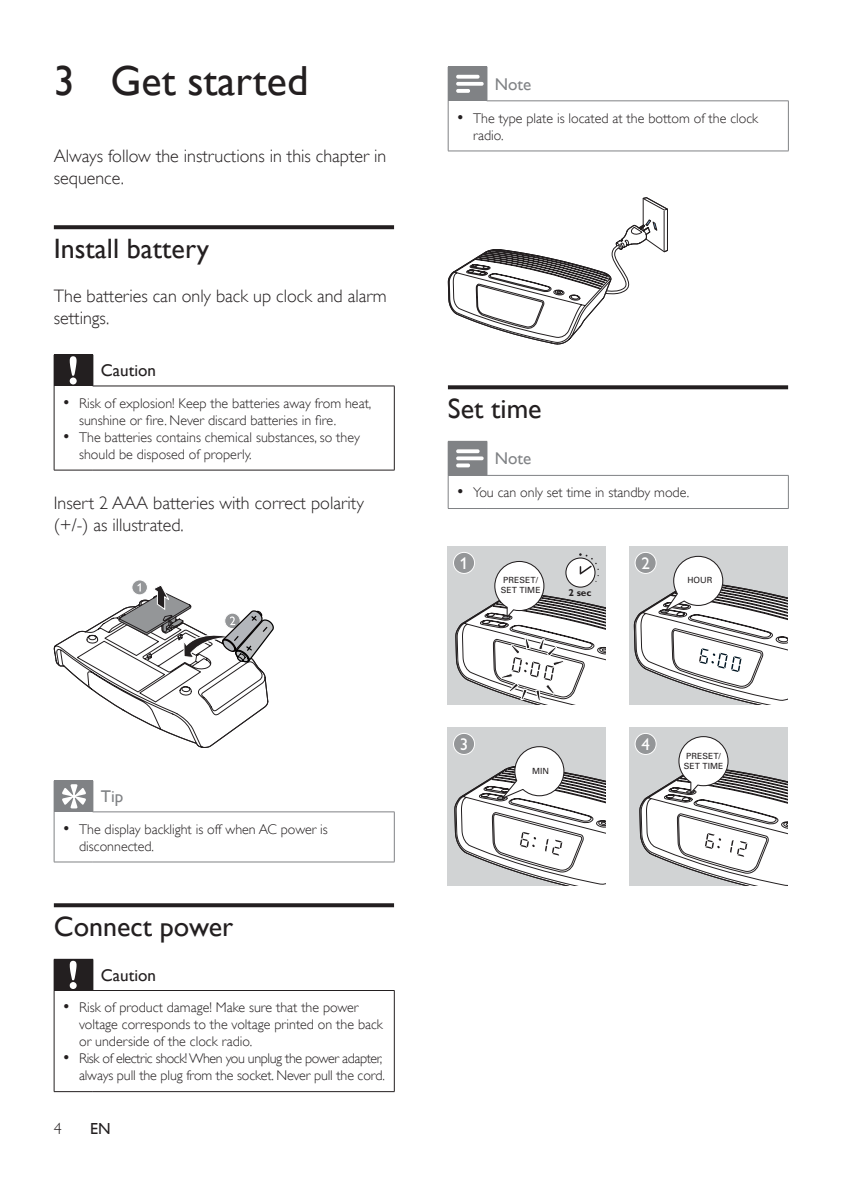
<style>
.page{position:relative;width:842px;height:1191px;background:#fff}
.page>*{position:absolute;margin:0;border:0;box-sizing:border-box;transform-origin:0 0}
.heading1{font:42px "Gill Sans Alt One WGL";color:#231f20}
.heading2{font:28px "Gill Sans Alt One WGL";color:#231f20}
.Body_Text{font:18px/22px "Gill Sans Alt One WGL Light";color:#231f20}
.cautions-caption-par{font:17px "Gill Sans Alt One WGL";color:#231f20}
.notes-caption-paragr{font:17px "Gill Sans Alt One WGL";color:#808285}
.t1{font:17px "Gill Sans Alt One WGL";color:#fff}
.tips-caption-paragra{font:17px "Gill Sans Alt One WGL";color:#808285}
.language_indication{font:16px "Gill Sans Alt One WGL";color:#231f20}
.t2{font:16px "Gill Sans Alt One WGL Light";color:#231f20}
.t3{font:14px/17px "Gill Sans Alt One WGL Light";color:#231f20}
.t4{font:14px/17px "Gill Sans Alt One WGL Light";letter-spacing:-.03em;color:#231f20;text-align:right}
.t5{font:700 10px "Gill Sans Std";color:#231f20}
.t6{font:8.4px/10.2px "Univers";letter-spacing:.01em;color:#231f20}
.s1{font-size:17px}
</style>
<div class="page">
<svg style="left:54px;top:225px;width:340px;height:4px"></svg>
<svg style="left:54px;top:903px;width:340px;height:4px"></svg>
<div style="left:54px;top:355px;width:39px;height:31px;background:#231f20"></div>
<hr style="left:54px;top:354px;width:39px;height:1px;background:#231f20">
<hr style="left:93px;top:355px;width:1px;height:31px;background:#231f20">
<hr style="left:93px;top:385px;width:302px;height:1px;background:#231f20">
<hr style="left:54px;top:386px;width:1px;height:84px;background:#231f20">
<hr style="left:54px;top:470px;width:39px;height:1px;background:#231f20">
<hr style="left:93px;top:470px;width:302px;height:1px;background:#231f20">
<hr style="left:394px;top:386px;width:1px;height:84px;background:#231f20">
<svg style="left:70px;top:356px;width:7px;height:28px"></svg>
<div style="left:54px;top:781px;width:39px;height:31px;background:#808285"></div>
<hr style="left:54px;top:780px;width:39px;height:1px;background:#808285">
<hr style="left:93px;top:781px;width:1px;height:30px;background:#808285">
<hr style="left:93px;top:811px;width:302px;height:1px;background:#808285">
<hr style="left:54px;top:812px;width:1px;height:49px;background:#808285">
<hr style="left:54px;top:861px;width:39px;height:1px;background:#808285">
<hr style="left:93px;top:861px;width:302px;height:1px;background:#808285">
<hr style="left:394px;top:812px;width:1px;height:49px;background:#808285">
<svg style="left:62px;top:784px;width:24px;height:24px"></svg>
<div style="left:54px;top:959px;width:39px;height:31px;background:#231f20"></div>
<hr style="left:93px;top:959px;width:1px;height:31px;background:#231f20">
<hr style="left:93px;top:990px;width:302px;height:1px;background:#231f20">
<hr style="left:54px;top:990px;width:1px;height:101px;background:#231f20">
<hr style="left:54px;top:1091px;width:39px;height:1px;background:#231f20">
<hr style="left:93px;top:1091px;width:302px;height:1px;background:#231f20">
<hr style="left:394px;top:990px;width:1px;height:101px;background:#231f20">
<svg style="left:70px;top:960px;width:7px;height:29px"></svg>
<svg style="left:132px;top:580px;width:15px;height:15px"></svg>
<div style="left:131px;top:579px;width:17px;height:16px;border:1px solid #fff;border-radius:50%"></div>
<svg style="left:54px;top:583px;width:220px;height:165px"></svg>
<svg style="left:448px;top:385px;width:340px;height:4px"></svg>
<div style="left:448px;top:67px;width:39px;height:34px;background:#808285"></div>
<hr style="left:448px;top:66px;width:39px;height:1px;background:#808285">
<hr style="left:487px;top:67px;width:1px;height:34px;background:#808285">
<hr style="left:487px;top:100px;width:302px;height:1px;background:#808285">
<hr style="left:448px;top:101px;width:1px;height:50px;background:#808285">
<hr style="left:448px;top:151px;width:39px;height:1px;background:#808285">
<hr style="left:487px;top:151px;width:302px;height:1px;background:#808285">
<hr style="left:788px;top:101px;width:1px;height:50px;background:#808285">
<svg style="left:456px;top:75px;width:28px;height:18px"></svg>
<div style="left:448px;top:441px;width:39px;height:34px;background:#808285"></div>
<hr style="left:487px;top:441px;width:1px;height:34px;background:#808285">
<hr style="left:487px;top:475px;width:302px;height:1px;background:#808285">
<hr style="left:487px;top:508px;width:302px;height:1px;background:#808285">
<hr style="left:788px;top:475px;width:1px;height:33px;background:#808285">
<svg style="left:456px;top:449px;width:28px;height:18px"></svg>
<svg style="left:448px;top:197px;width:220px;height:147px"></svg>
<div style="left:629px;top:547px;width:158px;height:158px;background:#d1d3d4"></div>
<svg style="left:633px;top:555px;width:154px;height:150px"></svg>
<div style="left:629px;top:728px;width:158px;height:158px;background:#d1d3d4"></div>
<svg style="left:639px;top:735px;width:148px;height:151px"></svg>
<div style="left:448px;top:728px;width:158px;height:158px;background:#d1d3d4"></div>
<svg style="left:454px;top:746px;width:152px;height:140px"></svg>
<div style="left:448px;top:547px;width:158px;height:158px;background:#d1d3d4"></div>
<svg style="left:453px;top:552px;width:22px;height:22px"></svg>
<div style="left:635px;top:552px;width:21px;height:22px;background:#949698;border:1px solid #fff;border-radius:50%"></div>
<div style="left:453px;top:733px;width:22px;height:22px;background:#949698;border:1px solid #fff;border-radius:50%"></div>
<div style="left:635px;top:733px;width:21px;height:22px;background:#949698;border:1px solid #fff;border-radius:50%"></div>
<svg style="left:455px;top:553px;width:151px;height:152px"></svg>
<svg style="left:448px;top:474px;width:49px;height:35px"></svg>
<p class="heading1" style="left:54px;top:52px;width:256px">3 Get started</p>
<p class="Body_Text" style="left:54px;top:145px;width:334px">Always follow the instructions in this chapter in sequence.</p>
<p class="heading2" style="left:54px;top:229px;width:157px">Install battery</p>
<p class="Body_Text" style="left:54px;top:285px;width:334px">The batteries can only back up clock and alarm settings.</p>
<p class="cautions-caption-par" style="left:101px;top:359px;width:57px">Caution</p>
<p class="t3" style="left:79px;top:394px;width:294px;text-indent:-17px"><span class="s1">•</span> Risk of explosion! Keep the batteries away from heat, sunshine or fire. Never discard batteries in fire.</p>
<p class="t3" style="left:79px;top:428px;width:282px;text-indent:-17px"><span class="s1">•</span> The batteries contains chemical substances, so they should be disposed of properly.</p>
<p class="Body_Text" style="left:54px;top:492px;width:311px">Insert 2 AAA batteries with correct polarity (+/-) as illustrated.</p>
<p class="tips-caption-paragra" style="left:101px;top:785px;width:24px">Tip</p>
<p class="t3" style="left:79px;top:820px;width:250px;text-indent:-17px"><span class="s1">•</span> The display backlight is off when AC power is disconnected.</p>
<p class="heading2" style="left:54px;top:907px;width:181px">Connect power</p>
<p class="cautions-caption-par" style="left:101px;top:963px;width:57px">Caution</p>
<p class="t3" style="left:79px;top:999px;width:305px;text-indent:-17px"><span class="s1">•</span> Risk of product damage! Make sure that the power voltage corresponds to the voltage printed on the back or underside of the clock radio.</p>
<p class="t4" style="left:62px;top:1050px;width:324px"><span class="s1">•</span> Risk of electric shock! When you unplug the power adapter, always pull the plug from the socket. Never pull the cord.</p>
<p class="t2" style="left:54px;top:1118px;width:9px">4</p>
<p class="language_indication" style="left:90px;top:1118px;width:22px">EN</p>
<p class="notes-caption-paragr" style="left:495px;top:72px;width:38px">Note</p>
<p class="t3" style="left:473px;top:109px;width:286px;text-indent:-17px"><span class="s1">•</span> The type plate is located at the bottom of the clock radio.</p>
<p class="heading2" style="left:448px;top:389px;width:95px">Set time</p>
<p class="notes-caption-paragr" style="left:495px;top:447px;width:38px">Note</p>
<p class="t3" style="left:456px;top:484px;width:235px"><span class="s1">•</span> You can only set time in standby mode.</p>
<p class="t1" style="left:460px;top:551px;width:10px">1</p>
<p class="t1" style="left:641px;top:551px;width:10px">2</p>
<p class="t6" style="left:501px;top:574px;width:41px">PRESET/<br>SET TIME</p>
<p class="t5" style="left:568px;top:587px;width:25px">2 sec</p>
<p class="t6" style="left:687px;top:575px;width:27px">HOUR</p>
<p class="t1" style="left:460px;top:732px;width:10px">3</p>
<p class="t1" style="left:641px;top:732px;width:10px">4</p>
<p class="t6" style="left:532px;top:765px;width:19px">MIN</p>
<p class="t6" style="left:684px;top:750px;width:41px">PRESET/<br>SET TIME</p>
</div>
